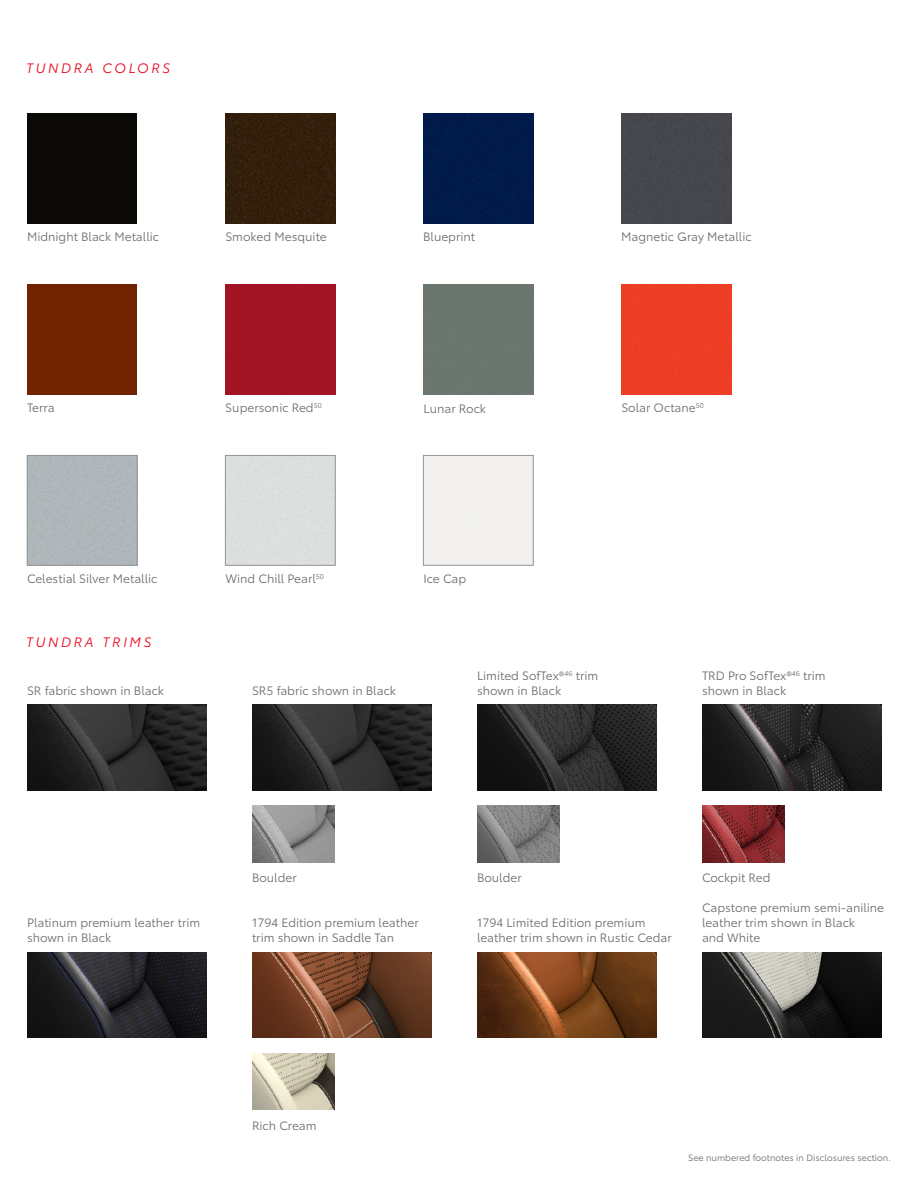
<style>
.page{position:relative;width:918px;height:1188px;background:#fff}
.page>*{position:absolute;margin:0;border:0;box-sizing:border-box;transform-origin:0 0}
._21_Red_Section_Title{font:italic 13.5px "Toyota Type";letter-spacing:.2em;color:#eb0a1e}
._21_Color_Trim_Wheel_Accessory_Captions{font:12px/15px "Toyota Type";color:#6c6d70}
._21_Cutline_Disc_footnote{font:9px "Toyota Type";color:#6c6d70}
</style>
<div class="page">
<div style="left:27px;top:113px;width:110px;height:110px;background:#0b0a07"></div>
<div style="left:423px;top:113px;width:110px;height:110px;background:#001a4b"></div>
<div style="left:27px;top:284px;width:110px;height:110px;background:#712300"></div>
<div style="left:225px;top:113px;width:110px;height:110px;background:#321f0b"></div>
<div style="left:225px;top:284px;width:110px;height:110px;background:#a21324"></div>
<div style="left:621px;top:284px;width:110px;height:110px;background:#ed3e24"></div>
<div style="left:621px;top:113px;width:110px;height:110px;background:#45474c"></div>
<div style="left:29px;top:457px;width:106px;height:107px;background:#afb7b9"></div>
<div style="left:27px;top:455px;width:110px;height:111px;border:1px solid #939598"></div>
<div style="left:225px;top:455px;width:110px;height:111px;border:1px solid #939598"></div>
<div style="left:423px;top:455px;width:110px;height:111px;border:1px solid #939598"></div>
<img style="left:27px;top:705px;width:179px;height:85px">
<img style="left:252px;top:705px;width:179px;height:85px">
<img style="left:477px;top:952px;width:179px;height:86px">
<img style="left:702px;top:952px;width:179px;height:86px">
<img style="left:477px;top:705px;width:179px;height:85px">
<img style="left:702px;top:705px;width:179px;height:85px">
<img style="left:252px;top:952px;width:179px;height:86px">
<img style="left:252px;top:806px;width:82px;height:56px">
<img style="left:477px;top:806px;width:82px;height:56px">
<img style="left:702px;top:806px;width:82px;height:56px">
<img style="left:252px;top:1053px;width:82px;height:57px">
<img style="left:27px;top:952px;width:179px;height:86px">
<p class="_21_Red_Section_Title" style="left:26px;top:58px;width:146px">TUNDRA COLORS</p>
<p class="_21_Color_Trim_Wheel_Accessory_Captions" style="left:27px;top:228px;width:134px">Midnight Black Metallic</p>
<p class="_21_Color_Trim_Wheel_Accessory_Captions" style="left:225px;top:228px;width:103px">Smoked Mesquite</p>
<p class="_21_Color_Trim_Wheel_Accessory_Captions" style="left:423px;top:228px;width:53px">Blueprint</p>
<p class="_21_Color_Trim_Wheel_Accessory_Captions" style="left:621px;top:228px;width:132px">Magnetic Gray Metallic</p>
<p class="_21_Color_Trim_Wheel_Accessory_Captions" style="left:27px;top:399px;width:29px">Terra</p>
<p class="_21_Color_Trim_Wheel_Accessory_Captions" style="left:225px;top:399px;width:98px">Supersonic Red<sup>50</sup></p>
<p class="_21_Color_Trim_Wheel_Accessory_Captions" style="left:621px;top:399px;width:84px">Solar Octane<sup>50</sup></p>
<p class="_21_Color_Trim_Wheel_Accessory_Captions" style="left:424px;top:400px;width:64px">Lunar Rock</p>
<p class="_21_Color_Trim_Wheel_Accessory_Captions" style="left:27px;top:571px;width:132px">Celestial Silver Metallic</p>
<p class="_21_Color_Trim_Wheel_Accessory_Captions" style="left:225px;top:570px;width:100px">Wind Chill Pearl<sup>50</sup></p>
<p class="_21_Color_Trim_Wheel_Accessory_Captions" style="left:423px;top:570px;width:44px">Ice Cap</p>
<p class="_21_Red_Section_Title" style="left:26px;top:632px;width:127px">TUNDRA TRIMS</p>
<p class="_21_Color_Trim_Wheel_Accessory_Captions" style="left:27px;top:682px;width:139px">SR fabric shown in Black</p>
<p class="_21_Color_Trim_Wheel_Accessory_Captions" style="left:252px;top:682px;width:146px">SR5 fabric shown in Black</p>
<p class="_21_Color_Trim_Wheel_Accessory_Captions" style="left:477px;top:667px;width:123px">Limited SofTex®<sup>46</sup> trim shown in Black</p>
<p class="_21_Color_Trim_Wheel_Accessory_Captions" style="left:702px;top:667px;width:125px">TRD Pro SofTex®<sup>46</sup> trim shown in Black</p>
<p class="_21_Color_Trim_Wheel_Accessory_Captions" style="left:252px;top:869px;width:46px">Boulder</p>
<p class="_21_Color_Trim_Wheel_Accessory_Captions" style="left:477px;top:869px;width:46px">Boulder</p>
<p class="_21_Color_Trim_Wheel_Accessory_Captions" style="left:702px;top:869px;width:70px">Cockpit Red</p>
<p class="_21_Color_Trim_Wheel_Accessory_Captions" style="left:27px;top:914px;width:175px">Platinum premium leather trim shown in Black</p>
<p class="_21_Color_Trim_Wheel_Accessory_Captions" style="left:252px;top:914px;width:168px">1794 Edition premium leather trim shown in Saddle Tan</p>
<p class="_21_Color_Trim_Wheel_Accessory_Captions" style="left:477px;top:914px;width:196px">1794 Limited Edition premium leather trim shown in Rustic Cedar</p>
<p class="_21_Color_Trim_Wheel_Accessory_Captions" style="left:702px;top:899px;width:184px">Capstone premium semi-aniline leather trim shown in Black<br>and White</p>
<p class="_21_Color_Trim_Wheel_Accessory_Captions" style="left:252px;top:1117px;width:66px">Rich Cream</p>
<p class="_21_Cutline_Disc_footnote" style="left:688px;top:1151px;width:204px">See numbered footnotes in Disclosures section.</p>
</div>
